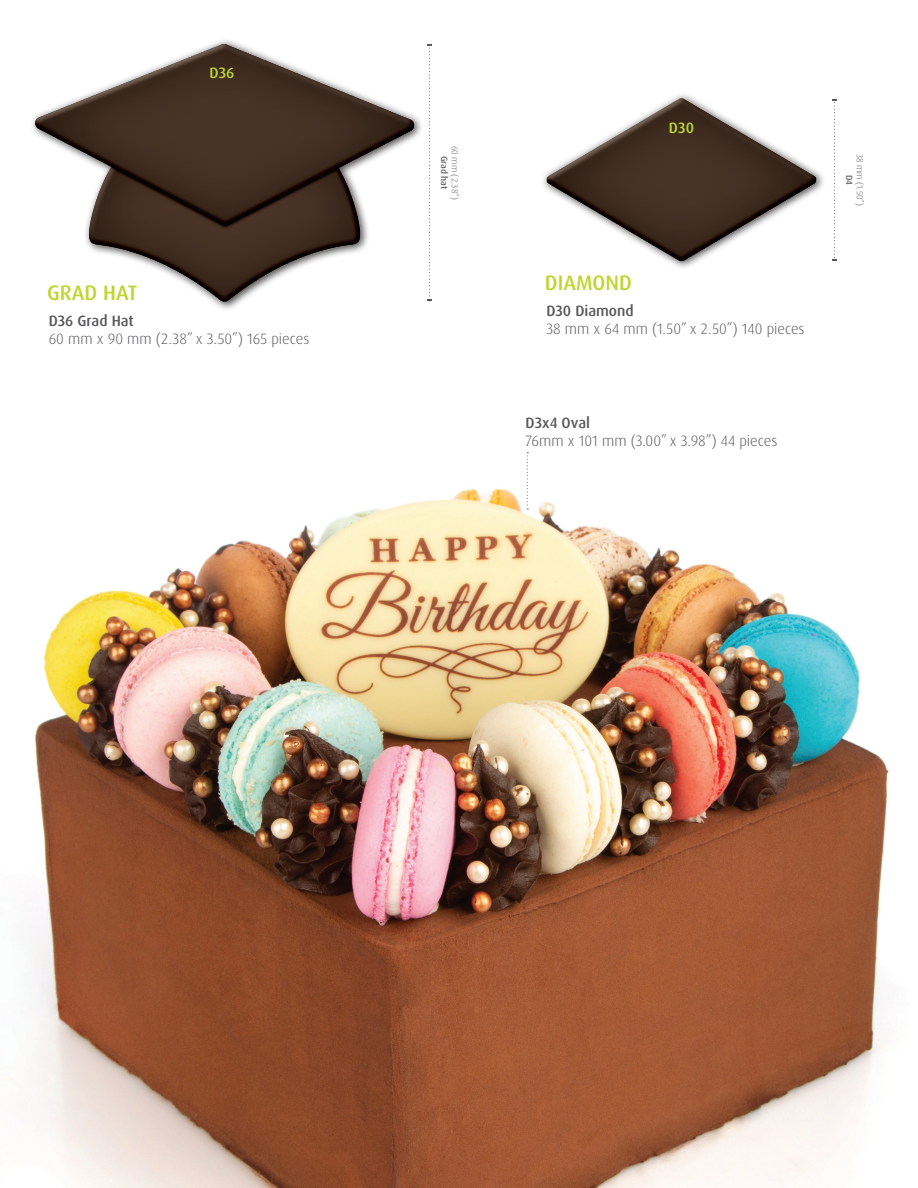
<style>
.page{position:relative;width:918px;height:1188px;background:#fff}
.page>*{position:absolute;margin:0;border:0;box-sizing:border-box;transform-origin:0 0}
.t1{font:500 21px "Dax OT";color:#bed630}
.t2{font:300 15px "Dax OT";color:#57585a}
.t3{font:500 15px "Dax OT";color:#57585a}
.t4{font:500 15px "Dax OT";letter-spacing:.01em;color:#bed630}
.t5{font:300 9px "Dax OT";color:#636366}
.t6{font:500 9px "Dax OT";color:#636366}
</style>
<div class="page">
<img style="left:8px;top:452px;width:881px;height:736px">
<img style="left:33px;top:43px;width:383px;height:259px">
<img style="left:543px;top:94px;width:279px;height:172px">
<svg style="left:427px;top:44px;width:5px;height:257px"></svg>
<svg style="left:832px;top:99px;width:5px;height:162px"></svg>
<svg style="left:527px;top:452px;width:1px;height:58px"></svg>
<p class="t4" style="left:209px;top:63px;width:27px">D36</p>
<h1 class="t1" style="left:47px;top:280px;width:92px">GRAD HAT</h1>
<p class="t3" style="left:49px;top:311px;width:87px">D36 Grad Hat</p>
<p class="t2" style="left:49px;top:329px;width:262px">60 mm x 90 mm (2.38” x 3.50”) 165 pieces</p>
<p class="t5" style="left:461px;top:146px;width:55px;rotate:90deg">60 mm (2.38”)</p>
<p class="t6" style="left:450px;top:156px;width:35px;rotate:90deg">Grad hat</p>
<p class="t4" style="left:669px;top:118px;width:27px">D30</p>
<h1 class="t1" style="left:545px;top:270px;width:89px">DIAMOND</h1>
<p class="t3" style="left:546px;top:301px;width:89px">D30 Diamond</p>
<p class="t2" style="left:546px;top:319px;width:260px">38 mm x 64 mm (1.50” x 2.50”) 140 pieces</p>
<p class="t3" style="left:526px;top:413px;width:66px">D3x4 Oval</p>
<p class="t2" style="left:526px;top:431px;width:253px">76mm x 101 mm (3.00” x 3.98”) 44 pieces</p>
<p class="t5" style="left:866px;top:154px;width:54px;rotate:90deg">38 mm (1.50”)</p>
<p class="t6" style="left:855px;top:175px;width:12px;rotate:90deg">D4</p>
</div>
